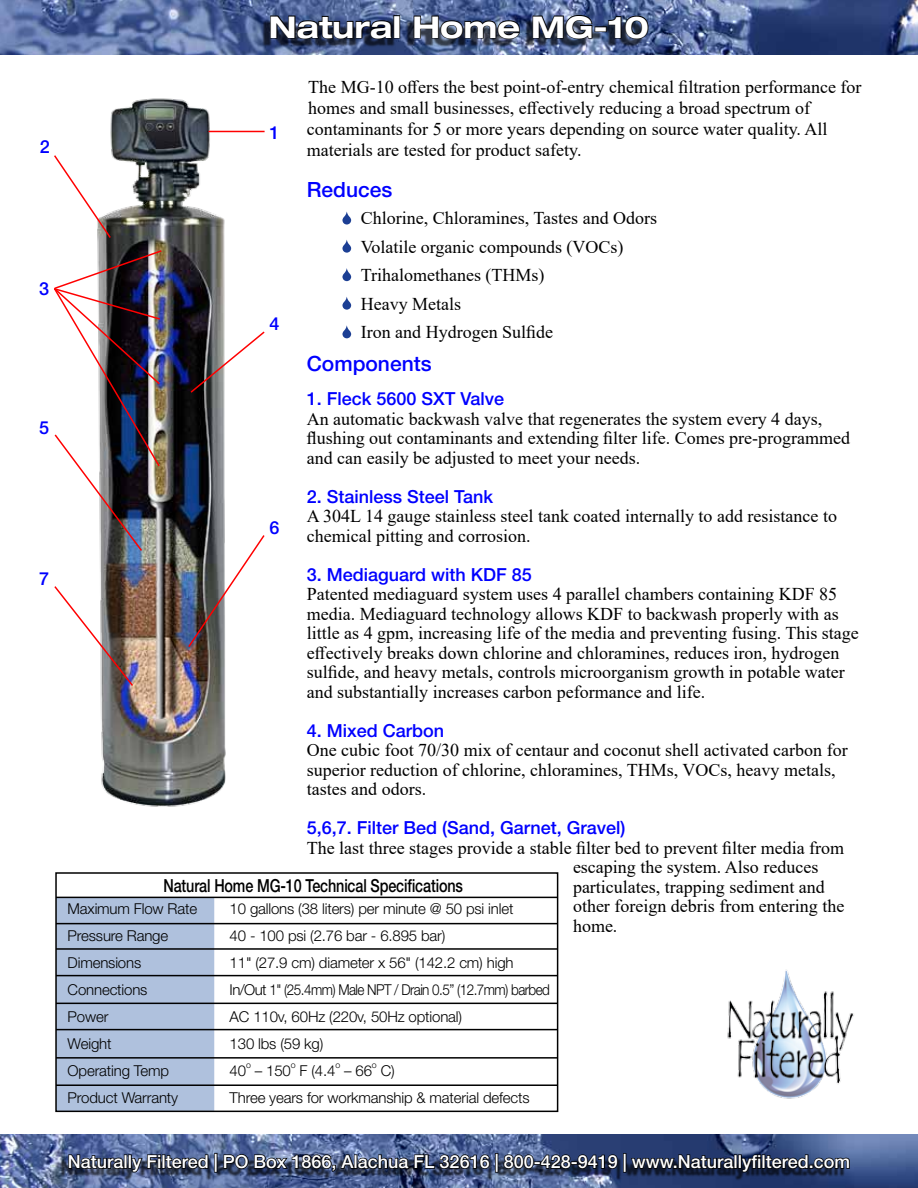
<style>
.page{position:relative;width:918px;height:1188px;background:#fff}
.page>*{position:absolute;margin:0;border:0;box-sizing:border-box;transform-origin:0 0}
.t1{font:700 expanded 30px "Helvetica Neue LT Std";color:#fff}
.t2{font:500 21px "Helvetica Neue";color:#00f}
.t3{font:18px/19.5px "Times New Roman";color:#000}
.t4{font:500 18px "Helvetica Neue";color:#00f}
.t5{font:500 18px "Helvetica Neue";color:#fff}
.t6{font:500 18px "Helvetica Neue";letter-spacing:-.01em;color:#000;scale:.8 1}
.t7{font:300 15px "Helvetica Neue";letter-spacing:-.01em;color:#000}
.t8{font:300 15px "Helvetica Neue";letter-spacing:-.04em;color:#000}
.t9{font:300 8.7px "Helvetica Neue";color:#000}
</style>
<div class="page">
<img style="left:0;top:1134px;width:918px;height:54px">
<img style="left:0;top:0;width:918px;height:54px">
<img style="left:97px;top:98px;width:168px;height:709px">
<div style="left:262px;top:19px;width:382px;height:28px;background:#000;opacity:.65"></div>
<svg style="left:270px;top:15px;width:124px;height:25px;background:#212d49"></svg>
<div style="left:393px;top:15px;width:7px;height:23px;border:2px solid #000"></div>
<svg style="left:413px;top:15px;width:108px;height:25px;background:#3a455f"></svg>
<svg style="left:532px;top:13px;width:61px;height:27px;background:#353f57"></svg>
<div style="left:595px;top:26px;width:12px;height:6px;border:2px solid #000"></div>
<svg style="left:607px;top:15px;width:42px;height:25px"></svg>
<div style="left:60px;top:1158px;width:785px;height:23px;background:#000;opacity:.65"></div>
<svg style="left:68px;top:1153px;width:141px;height:22px;background:#2a334b"></svg>
<div style="left:214px;top:1153px;width:4px;height:20px;border:2px solid #000"></div>
<svg style="left:223px;top:1148px;width:268px;height:25px;background:#36425f"></svg>
<div style="left:495px;top:1153px;width:3px;height:20px;border:2px solid #000"></div>
<svg style="left:503px;top:1154px;width:116px;height:16px;background:#192135"></svg>
<div style="left:623px;top:1153px;width:3px;height:20px;border:2px solid #000"></div>
<svg style="left:630px;top:1149px;width:221px;height:29px;background:#1b2848"></svg>
<svg style="left:187px;top:533px;width:78px;height:116px"></svg>
<svg style="left:189px;top:330px;width:76px;height:64px"></svg>
<img style="left:54px;top:249px;width:109px;height:304px">
<svg style="left:54px;top:585px;width:81px;height:103px"></svg>
<svg style="left:54px;top:154px;width:58px;height:86px"></svg>
<hr style="left:209px;top:131px;width:56px;height:1px;background:#f00">
<svg style="left:342px;top:212px;width:9px;height:13px"></svg>
<svg style="left:342px;top:240px;width:9px;height:13px"></svg>
<svg style="left:342px;top:268px;width:9px;height:13px"></svg>
<svg style="left:342px;top:297px;width:9px;height:13px"></svg>
<svg style="left:342px;top:325px;width:9px;height:13px"></svg>
<div style="left:58px;top:898px;width:156px;height:211px;background:#afc1dd"></div>
<div style="left:55px;top:872px;width:503px;height:240px;border:2px solid #000"></div>
<hr style="left:56px;top:897px;width:502px;height:1px;background:#000">
<hr style="left:56px;top:923px;width:502px;height:1px;background:#000">
<hr style="left:56px;top:948px;width:502px;height:2px;background:#000">
<hr style="left:56px;top:975px;width:502px;height:1px;background:#000">
<hr style="left:56px;top:1003px;width:502px;height:1px;background:#000">
<hr style="left:56px;top:1029px;width:502px;height:1px;background:#000">
<hr style="left:56px;top:1057px;width:502px;height:2px;background:#000">
<hr style="left:56px;top:1084px;width:502px;height:2px;background:#000">
<img style="left:727px;top:969px;width:127px;height:130px">
<p class="t4" style="left:40px;top:136px;width:12px">2</p>
<p class="t4" style="left:39px;top:278px;width:12px">3</p>
<p class="t4" style="left:39px;top:417px;width:12px">5</p>
<p class="t4" style="left:39px;top:568px;width:12px">7</p>
<h1 class="t1" style="left:269px;top:8px;width:382px">Natural Home MG-10</h1>
<p class="t3" style="left:307px;top:76px;width:556px;line-height:21px">The MG-10 offers the best point-of-entry chemical filtration performance for homes and small businesses, effectively reducing a broad spectrum of contaminants for 5 or more years depending on source water quality. All materials are tested for product safety.</p>
<p class="t2" style="left:307px;top:177px;width:87px">Reduces</p>
<p class="t3" style="left:361px;top:203px;width:298px;line-height:28.5px">Chlorine, Chloramines, Tastes and Odors<br>Volatile organic compounds (VOCs)<br>Trihalomethanes (THMs)<br>Heavy Metals<br>Iron and Hydrogen Sulfide</p>
<p class="t2" style="left:307px;top:351px;width:126px">Components</p>
<p class="t4" style="left:307px;top:388px;width:199px">1. Fleck 5600 SXT Valve</p>
<p class="t3" style="left:307px;top:408px;width:545px">An automatic backwash valve that regenerates the system every 4 days, flushing out contaminants and extending filter life. Comes pre-programmed and can easily be adjusted to meet your needs.</p>
<p class="t4" style="left:307px;top:486px;width:188px">2. Stainless Steel Tank</p>
<p class="t3" style="left:307px;top:506px;width:532px">A 304L 14 gauge stainless steel tank coated internally to add resistance to chemical pitting and corrosion.</p>
<p class="t4" style="left:307px;top:564px;width:227px">3. Mediaguard with KDF 85</p>
<p class="t3" style="left:307px;top:584px;width:554px">Patented mediaguard system uses 4 parallel chambers containing KDF 85 media. Mediaguard technology allows KDF to backwash properly with as little as 4 gpm, increasing life of the media and preventing fusing. This stage effectively breaks down chlorine and chloramines, reduces iron, hydrogen sulfide, and heavy metals, controls microorganism growth in potable water and substantially increases carbon peformance and life.</p>
<p class="t4" style="left:307px;top:720px;width:139px">4. Mixed Carbon</p>
<p class="t3" style="left:307px;top:740px;width:542px">One cubic foot 70/30 mix of centaur and coconut shell activated carbon for superior reduction of chlorine, chloramines, THMs, VOCs, heavy metals, tastes and odors.</p>
<p class="t4" style="left:307px;top:817px;width:320px">5,6,7. Filter Bed (Sand, Garnet, Gravel)</p>
<p class="t3" style="left:573px;top:837px;width:273px;text-indent:-266px">The last three stages provide a stable filter bed to prevent filter media from escaping the system. Also reduces particulates, trapping sediment and other foreign debris from entering the home.</p>
<p class="t4" style="left:270px;top:122px;width:12px">1</p>
<p class="t4" style="left:269px;top:313px;width:12px">4</p>
<p class="t4" style="left:269px;top:517px;width:12px">6</p>
<p class="t6" style="left:163px;top:874px;width:376px">Natural Home MG-10 Technical Specifications</p>
<p class="t7" style="left:68px;top:900px;width:131px">Maximum Flow Rate</p>
<p class="t7" style="left:230px;top:900px;width:285px">10 gallons (38 liters) per minute @ 50 psi inlet</p>
<p class="t7" style="left:68px;top:927px;width:102px">Pressure Range</p>
<p class="t7" style="left:230px;top:927px;width:217px">40 - 100 psi (2.76 bar - 6.895 bar)</p>
<p class="t7" style="left:68px;top:954px;width:75px">Dimensions</p>
<p class="t7" style="left:230px;top:954px;width:285px">11" (27.9 cm) diameter x 56" (142.2 cm) high</p>
<p class="t7" style="left:68px;top:981px;width:81px">Connections</p>
<p class="t8" style="left:230px;top:981px;width:322px">In/Out 1" (25.4mm) Male NPT / Drain 0.5” (12.7mm) barbed</p>
<p class="t7" style="left:68px;top:1008px;width:42px">Power</p>
<p class="t7" style="left:230px;top:1008px;width:234px">AC 110v, 60Hz (220v, 50Hz optional)</p>
<p class="t7" style="left:68px;top:1035px;width:45px">Weight</p>
<p class="t7" style="left:230px;top:1035px;width:95px">130 lbs (59 kg)</p>
<p class="t7" style="left:68px;top:1062px;width:103px">Operating Temp</p>
<p class="t7" style="left:230px;top:1062px;width:18px">40</p>
<p class="t9" style="left:246px;top:1060px;width:6px">o</p>
<p class="t7" style="left:255px;top:1062px;width:38px">– 150</p>
<p class="t9" style="left:291px;top:1060px;width:6px">o</p>
<p class="t7" style="left:300px;top:1062px;width:37px">F (4.4</p>
<p class="t9" style="left:335px;top:1060px;width:6px">o</p>
<p class="t7" style="left:344px;top:1062px;width:29px">– 66</p>
<p class="t9" style="left:372px;top:1060px;width:6px">o</p>
<p class="t7" style="left:381px;top:1062px;width:16px">C)</p>
<p class="t7" style="left:68px;top:1089px;width:112px">Product Warranty</p>
<p class="t7" style="left:230px;top:1089px;width:301px">Three years for workmanship &amp; material defects</p>
<p class="t5" style="left:68px;top:1151px;width:784px">Naturally Filtered | PO Box 1866, Alachua FL 32616 | 800-428-9419 | www.Naturallyfiltered.com</p>
</div>
